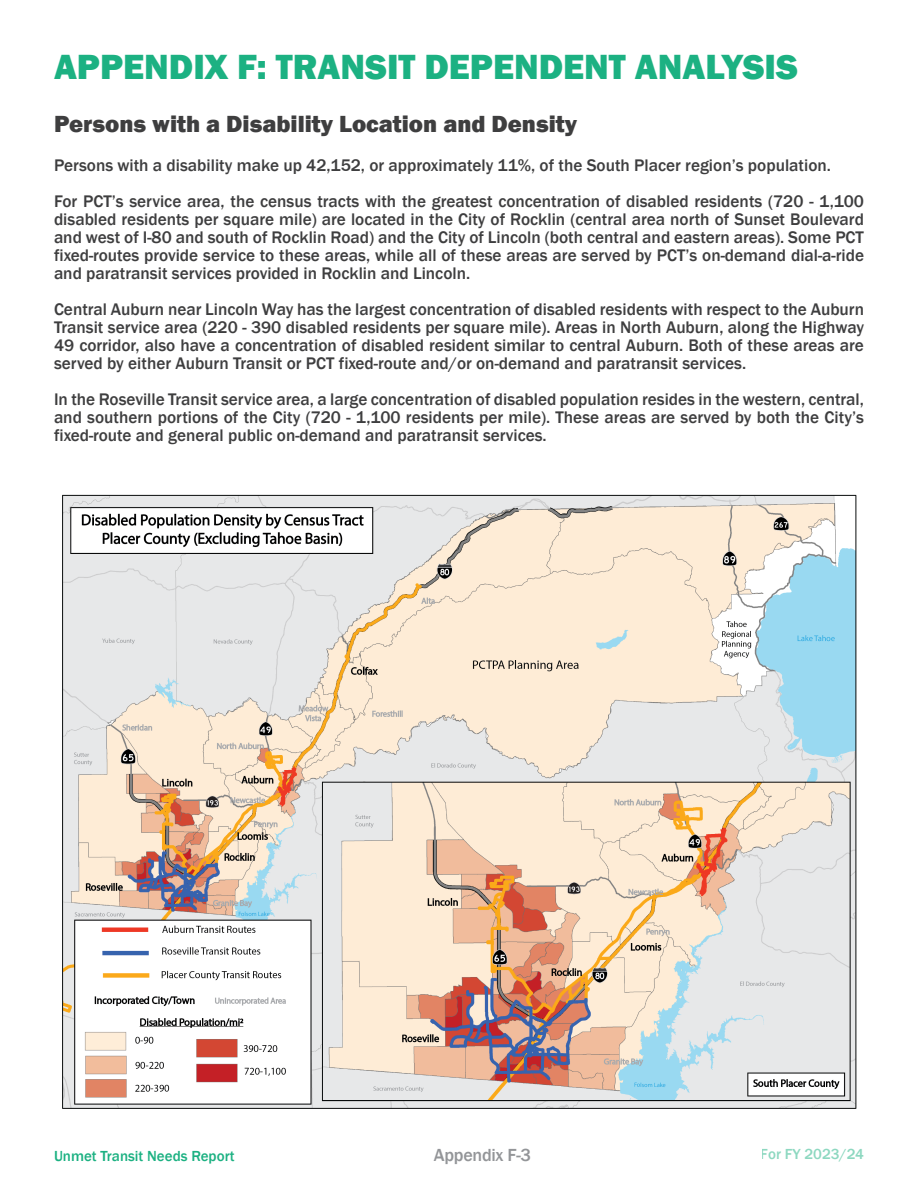
<style>
.page{position:relative;width:918px;height:1188px;background:#fff}
.page>*{position:absolute;margin:0;border:0;box-sizing:border-box;transform-origin:0 0}
.t1{font:800 36px "Franklin Gothic";color:#1cb182}
.t2{font:800 24px "Franklin Gothic";color:#3e3e3f}
.t3{font:500 18px "Franklin Gothic";letter-spacing:-.015em;color:#939598}
.t4{font:500 17.25px/18px "Franklin Gothic";color:#3e3e3f;text-align:justify}
.t5{font:500 15px "Franklin Gothic";color:#1cb182}
</style>
<div class="page">
<img style="left:62px;top:494px;width:795px;height:615px">
<p class="t1" style="left:54px;top:44px;width:746px">APPENDIX F: TRANSIT DEPENDENT ANALYSIS</p>
<p class="t2" style="left:54px;top:108px;width:525px">Persons with a Disability Location and Density</p>
<p class="t4" style="left:54px;top:156px;width:778px">Persons with a disability make up 42,152, or approximately 11%, of the South Placer region’s population.</p>
<p class="t4" style="left:54px;top:192px;width:812px">For PCT’s service area, the census tracts with the greatest concentration of disabled residents (720 - 1,100 disabled residents per square mile) are located in the City of Rocklin (central area north of Sunset Boulevard and west of I-80 and south of Rocklin Road) and the City of Lincoln (both central and eastern areas). Some PCT fixed-routes provide service to these areas, while all of these areas are served by PCT’s on-demand dial-a-ride and paratransit services provided in Rocklin and Lincoln.</p>
<p class="t4" style="left:54px;top:300px;width:812px">Central Auburn near Lincoln Way has the largest concentration of disabled residents with respect to the Auburn Transit service area (220 - 390 disabled residents per square mile). Areas in North Auburn, along the Highway 49 corridor, also have a concentration of disabled resident similar to central Auburn. Both of these areas are served by either Auburn Transit or PCT fixed-route and/or on-demand and paratransit services.</p>
<p class="t4" style="left:54px;top:390px;width:812px">In the Roseville Transit service area, a large concentration of disabled population resides in the western, central, and southern portions of the City (720 - 1,100 residents per mile). These areas are served by both the City’s fixed-route and general public on-demand and paratransit services.</p>
<p class="t5" style="left:54px;top:1146px;width:182px">Unmet Transit Needs Report</p>
<p class="t3" style="left:434px;top:1143px;width:99px">Appendix F-3</p>
<p class="t5" style="left:761px;top:1144px;width:105px">For FY 2023/24</p>
</div>
